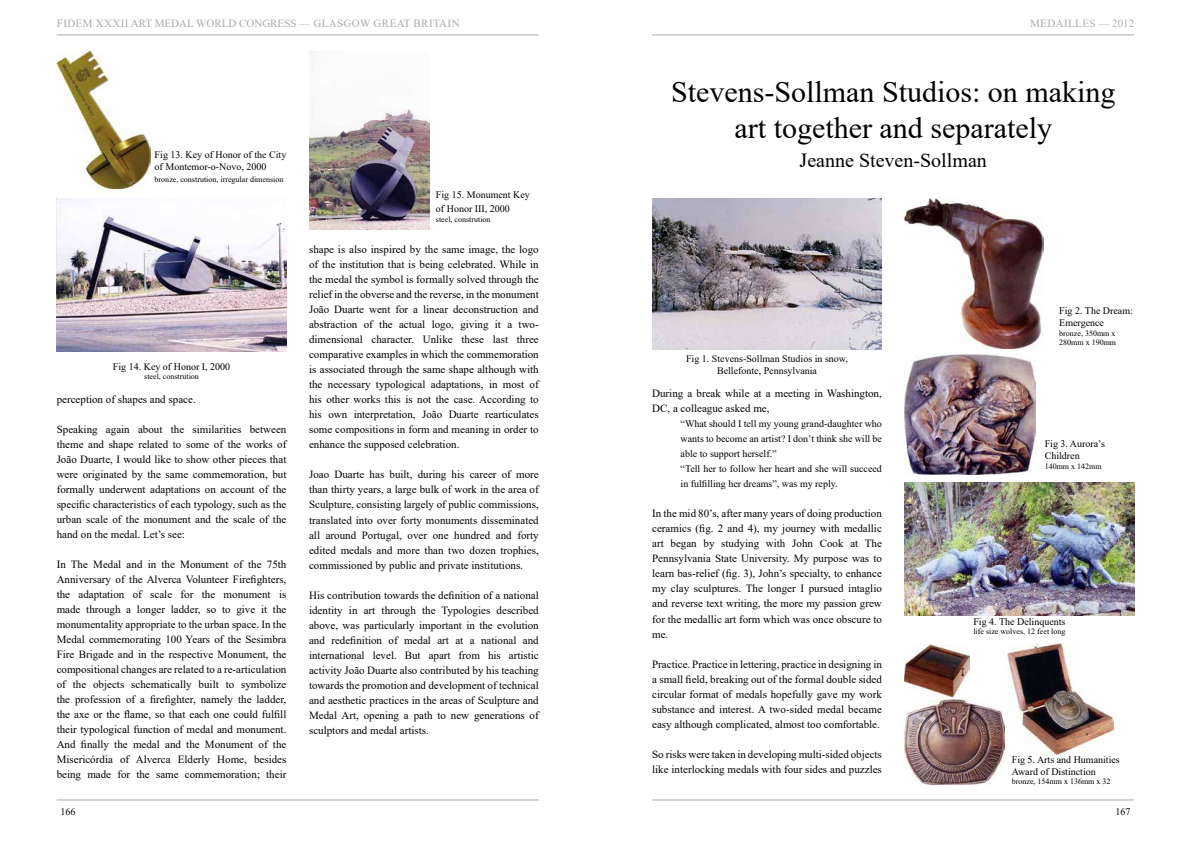
<style>
.page{position:relative;width:1191px;height:842px;background:#fff}
.page>*{position:absolute;margin:0;border:0;box-sizing:border-box;transform-origin:0 0}
.t1{font:30px/36px "Times New Roman";color:#000;text-align:center}
.t2{font:20px "Times New Roman";color:#000}
.t3{font:11px/15px "Times New Roman";color:#000;text-align:justify}
.t4{font:11px "Times New Roman";color:#a8aaad}
.t5{font:11px "Times New Roman";letter-spacing:.035em;color:#a8aaad}
.t6{font:10px/12px "Times New Roman";color:#000}
.t7{font:8px/9.6px "Times New Roman";color:#000}
</style>
<div class="page">
<hr style="left:57px;top:34px;width:482px;height:1px;background:#a8aaad">
<hr style="left:652px;top:34px;width:482px;height:1px;background:#a8aaad">
<hr style="left:57px;top:799px;width:482px;height:1px;background:#a8aaad">
<hr style="left:652px;top:799px;width:482px;height:1px;background:#a8aaad">
<img style="left:57px;top:51px;width:93px;height:137px">
<img style="left:57px;top:198px;width:229px;height:153px">
<img style="left:309px;top:51px;width:120px;height:179px">
<img style="left:652px;top:198px;width:230px;height:151px">
<img style="left:904px;top:198px;width:139px;height:151px">
<img style="left:904px;top:355px;width:131px;height:119px">
<img style="left:904px;top:483px;width:230px;height:132px">
<img style="left:904px;top:699px;width:100px;height:85px">
<img style="left:1007px;top:644px;width:106px;height:110px">
<img style="left:904px;top:644px;width:65px;height:52px">
<p class="t5" style="left:57px;top:16px;width:107px">fidem xxxiI ART MED</p>
<p class="t4" style="left:179px;top:16px;width:144px">AL WORLD CONGRESS — glasgow</p>
<p class="t4" style="left:373px;top:16px;width:87px">great britain</p>
<p class="t4" style="left:1030px;top:16px;width:10px">MED</p>
<p class="t4" style="left:1055px;top:16px;width:80px">AILLES — 2012</p>
<p class="t6" style="left:155px;top:148px;width:133px">Fig 13. Key of Honor of the City of Montemor-o-Novo, 2000</p>
<p class="t7" style="left:155px;top:174px;width:130px">bronze, constrution, irregular dimension</p>
<p class="t6" style="left:113px;top:360px;width:119px">Fig 14. Key of Honor I, 2000</p>
<p class="t7" style="left:144px;top:372px;width:56px">steel, constrution</p>
<p class="t3" style="left:57px;top:391px;width:140px">perception of shapes and space.</p>
<p class="t3" style="left:57px;top:421px;width:231px">Speaking again about the similarities between theme and shape related to some of the works of João Duarte, I would like to show other pieces that were originated by the same commemoration, but formally underwent adaptations on account of the specific characteristics of each typology, such as the urban scale of the monument and the scale of the hand on the medal. Let’s see:</p>
<p class="t3" style="left:57px;top:556px;width:231px">In The Medal and in the Monument of the 75th Anniversary of the Alverca Volunteer Firefighters, the adaptation of scale for the monument is made through a longer ladder, so to give it the monumentality appropriate to the urban space. In the Medal commemorating 100 Years of the Sesimbra Fire Brigade and in the respective Monument, the compositional changes are related to a re-articulation of the objects schematically built to symbolize the profession of a firefighter, namely the ladder, the axe or the flame, so that each one could fulfill their typological function of medal and monument.<br>And finally the medal and the Monument of the Misericórdia of Alverca Elderly Home, besides being made for the same commemoration; their</p>
<p class="t6" style="left:436px;top:187px;width:95px;line-height:14.4px">Fig 15. Monument Key of Honor III, 2000</p>
<p class="t7" style="left:436px;top:214px;width:56px">steel, constrution</p>
<p class="t3" style="left:309px;top:242px;width:231px">shape is also inspired by the same image, the logo of the institution that is being celebrated. While in the medal the symbol is formally solved through the relief in the obverse and the reverse, in the monument João Duarte went for a linear deconstruction and abstraction of the actual logo, giving it a two&shy;dimensional character. Unlike these last three comparative examples in which the commemoration is associated through the same shape although with the necessary typological adaptations, in most of his other works this is not the case. According to his own interpretation, João Duarte rearticulates some compositions in form and meaning in order to enhance the supposed celebration.</p>
<p class="t3" style="left:309px;top:467px;width:231px">Joao Duarte has built, during his career of more than thirty years, a large bulk of work in the area of Sculpture, consisting largely of public commissions, translated into over forty monuments disseminated all around Portugal, over one hundred and forty edited medals and more than two dozen trophies, commissioned by public and private institutions.</p>
<p class="t3" style="left:309px;top:587px;width:231px">His contribution towards the definition of a national identity in art through the Typologies described above, was particularly important in the evolution and redefinition of medal art at a national and international level. But apart from his artistic activity João Duarte also contributed by his teaching towards the promotion and development of technical and aesthetic practices in the areas of Sculpture and Medal Art, opening a path to new generations of sculptors and medal artists.</p>
<p class="t1" style="left:671px;top:73px;width:446px">Stevens-Sollman Studios: on making art together and separately</p>
<p class="t2" style="left:799px;top:146px;width:189px">Jeanne Steven-Sollman</p>
<p class="t6" style="left:686px;top:353px;width:163px;text-align:center">Fig 1. Stevens-Sollman Studios in snow,<br>Bellefonte, Pennsylvania</p>
<p class="t3" style="left:652px;top:386px;width:231px">During a break while at a meeting in Washington,<br>DC, a colleague asked me,</p>
<p class="t6" style="left:680px;top:416px;width:203px;line-height:15px">“What should I tell my young grand-daughter who wants to become an artist? I don’t think she will be able to support herself.”<br>“Tell her to follow her heart and she will succeed in fulfilling her dreams”, was my reply.</p>
<p class="t3" style="left:652px;top:506px;width:231px">In the mid 80’s, after many years of doing production ceramics (fig. 2 and 4), my journey with medallic art began by studying with John Cook at The Pennsylvania State University. My purpose was to learn bas-relief (fig. 3), John’s specialty, to enhance my clay sculptures. The longer I pursued intaglio and reverse text writing, the more my passion grew for the medallic art form which was once obscure to me.</p>
<p class="t3" style="left:652px;top:656px;width:231px">Practice. Practice in lettering, practice in designing in a small field, breaking out of the formal double sided circular format of medals hopefully gave my work substance and interest. A two-sided medal became easy although complicated, almost too comfortable.</p>
<p class="t3" style="left:652px;top:746px;width:231px">So risks were taken in developing multi-sided objects like interlocking medals with four sides and puzzles</p>
<p class="t6" style="left:1059px;top:304px;width:75px">Fig 2. The Dream:<br>Emergence</p>
<p class="t7" style="left:1059px;top:328px;width:58px">bronze, 350mm x<br>280mm x 190mm</p>
<p class="t6" style="left:1044px;top:437px;width:62px">Fig 3. Aurora’s<br>Children</p>
<p class="t7" style="left:1044px;top:461px;width:58px">140mm x 142mm</p>
<p class="t6" style="left:973px;top:615px;width:94px">Fig 4. The Delinquents</p>
<p class="t7" style="left:973px;top:627px;width:93px">life size wolves, 12 feet long</p>
<p class="t6" style="left:1011px;top:753px;width:110px">Fig 5. Arts and Humanities<br>Award of Distinction</p>
<p class="t7" style="left:1011px;top:776px;width:100px">bronze, 154mm x 136mm x 32</p>
<p class="t6" style="left:61px;top:805px;width:16px">166</p>
<p class="t6" style="left:1115px;top:805px;width:16px">167</p>
</div>
